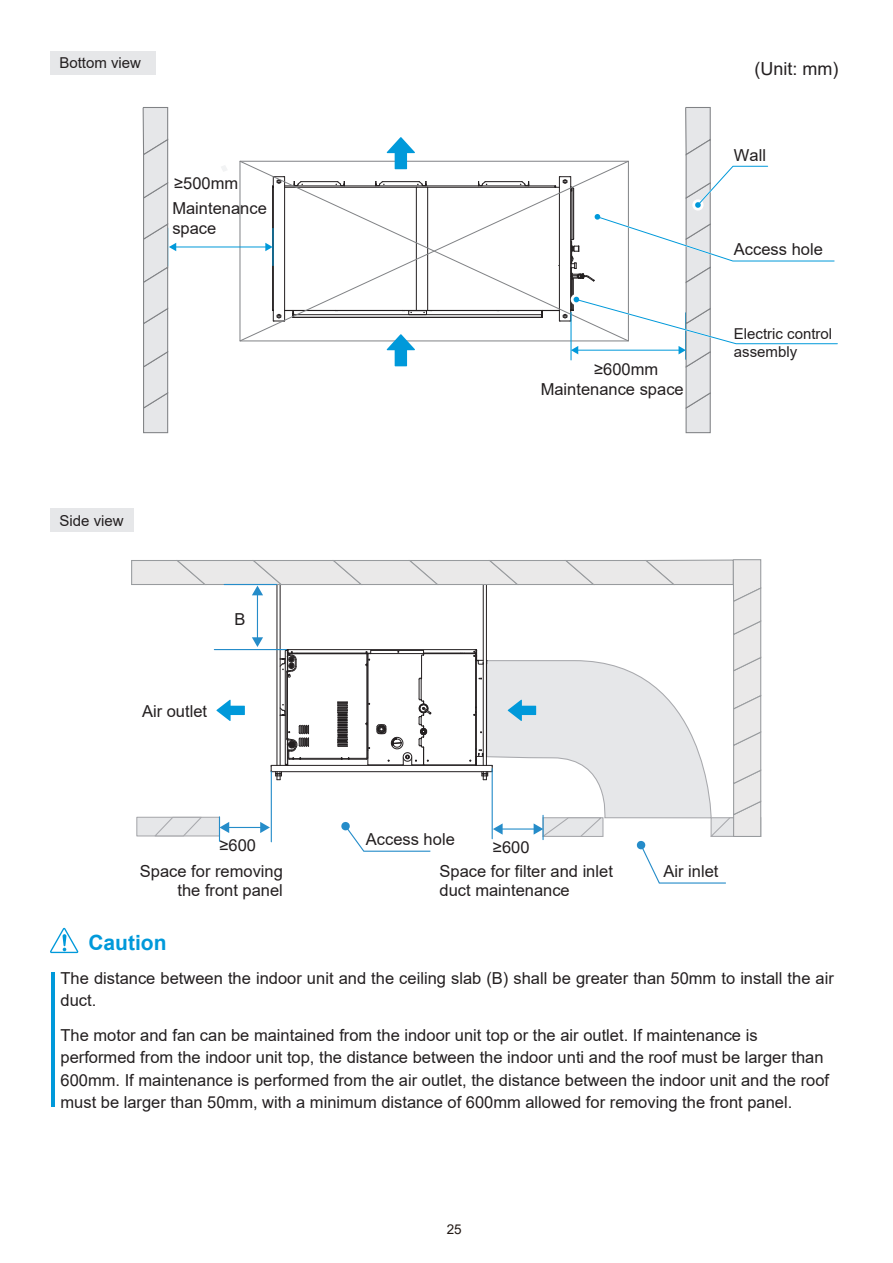
<style>
.page{position:relative;width:893px;height:1263px;background:#fff}
.page>*{position:absolute;margin:0;border:0;box-sizing:border-box;transform-origin:0 0}
.t1{font:700 21px "Arial";color:#0099da}
.t2{font:18px "Arial";color:#231f20}
.t3{font:16.5px/22.5px "Arial";color:#231f20}
.t4{font:15px/18px "Arial";color:#231f20}
.t5{font:13.5px "Arial";color:#211814}
</style>
<div class="page">
<div style="left:50px;top:51px;width:106px;height:24px;background:#e6e7e9"></div>
<div style="left:51px;top:509px;width:83px;height:23px;background:#e6e7e9"></div>
<svg style="left:239px;top:160px;width:26px;height:182px"></svg>
<hr style="left:175px;top:247px;width:92px;height:1px;background:#0099da">
<svg style="left:221px;top:165px;width:6px;height:6px"></svg>
<svg style="left:142px;top:107px;width:34px;height:327px"></svg>
<svg style="left:265px;top:107px;width:573px;height:327px"></svg>
<svg style="left:131px;top:559px;width:631px;height:325px"></svg>
<svg style="left:50px;top:928px;width:28px;height:25px"></svg>
<hr style="left:51px;top:972px;width:3px;height:135px;background:#0099da">
<p class="t4" style="left:59px;top:54px;width:83px">Bottom view</p>
<p class="t3" style="left:172px;top:170px;width:96px;line-height:25px">≥500mm<br>Maintenance</p>
<p class="t3" style="left:172px;top:216px;width:46px">space</p>
<p class="t3" style="left:541px;top:359px;width:145px;line-height:20.4px;text-indent:53px">≥600mm<br>Maintenance space</p>
<p class="t2" style="left:755px;top:56px;width:85px">(Unit: mm)</p>
<p class="t3" style="left:734px;top:144px;width:34px">Wall</p>
<p class="t3" style="left:734px;top:238px;width:90px">Access hole</p>
<p class="t4" style="left:734px;top:325px;width:100px">Electric control assembly</p>
<p class="t4" style="left:60px;top:511px;width:66px">Side view</p>
<p class="t3" style="left:235px;top:608px;width:13px">B</p>
<p class="t3" style="left:142px;top:699px;width:67px">Air outlet</p>
<p class="t3" style="left:366px;top:828px;width:90px">Access hole</p>
<p class="t3" style="left:219px;top:834px;width:38px">≥600</p>
<p class="t3" style="left:493px;top:835px;width:38px">≥600</p>
<p class="t3" style="left:140px;top:861px;width:145px;line-height:19.8px;text-align:right">Space for removing the front panel</p>
<p class="t3" style="left:440px;top:861px;width:175px;line-height:19.8px">Space for filter and inlet duct maintenance</p>
<p class="t1" style="left:88px;top:928px;width:80px">Caution</p>
<p class="t3" style="left:663px;top:859px;width:57px">Air inlet</p>
<p class="t3" style="left:61px;top:966px;width:775px">The distance between the indoor unit and the ceiling slab (B) shall be greater than 50mm to install the air duct.</p>
<p class="t3" style="left:61px;top:1023px;width:770px">The motor and fan can be maintained from the indoor unit top or the air outlet. If maintenance is performed from the indoor unit top, the distance between the indoor unti and the roof must be larger than 600mm. If maintenance is performed from the air outlet, the distance between the indoor unit and the roof must be larger than 50mm, with a minimum distance of 600mm allowed for removing the front panel.</p>
<p class="t5" style="left:447px;top:1220px;width:17px">25</p>
</div>
